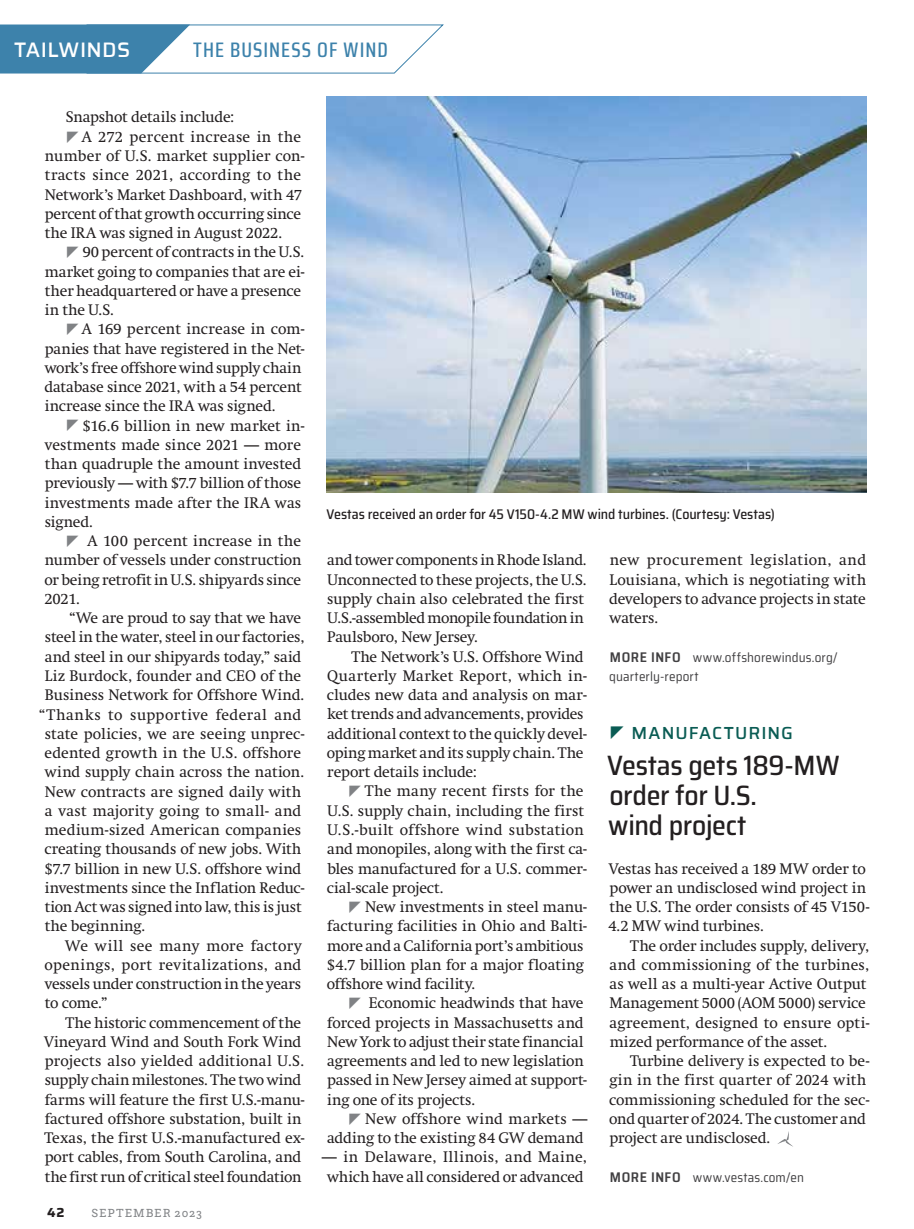
<style>
.page{position:relative;width:914px;height:1229px;background:#fff}
.page>*{position:absolute;margin:0;border:0;box-sizing:border-box;transform-origin:0 0}
.t1{font:500 semi-condensed 28px/29.8px "Saira";letter-spacing:-.015em;color:#231f20}
.t2{font:500 21px "Saira Condensed";letter-spacing:.05em;color:#3d82ab}
.t3{font:500 21px "Saira";letter-spacing:.015em;color:#fff}
.t4{font:500 17.5px "Saira";letter-spacing:.055em;color:#0a5c54}
.t5{font:15.05px/19.2px "Swift";color:#231f20}
.t6{font:15.05px "Swift";letter-spacing:.02em;color:#231f20}
.t7{font:15.05px "Swift";letter-spacing:.03em;color:#231f20}
.t8{font:15.05px "Swift";letter-spacing:.035em;color:#231f20}
.t9{font:15.05px "Swift";letter-spacing:.025em;color:#231f20}
.t10{font:500 semi-condensed 14px "Saira";color:#231f20}
.t11{font:semi-condensed 13.12px/19.2px "Saira";letter-spacing:.01em;color:#414042}
.t12{font:700 13.12px "Saira";color:#231f20}
.t13{font:12.25px "Questa Slab";letter-spacing:.07em;color:#808285}
.s1{font-weight:600;font-size:14px}
</style>
<div class="page">
<svg style="left:777px;top:1131px;width:16px;height:15px"></svg>
<img style="left:326px;top:97px;width:540px;height:395px">
<svg style="left:0;top:24px;width:444px;height:50px"></svg>
<h2 class="t3" style="left:14px;top:33px;width:118px">TAILWINDS</h2>
<h2 class="t2" style="left:193px;top:34px;width:196px">THE BUSINESS OF WIND</h2>
<p class="t5" style="left:66px;top:108px;width:170px">Snapshot details include:</p>
<p class="t9" style="left:82px;top:128px;width:221px">A 272 percent increase in the</p>
<p class="t5" style="left:45px;top:146px;width:261px">number of U.S. market supplier con-</p>
<p class="t6" style="left:45px;top:166px;width:258px">tracts since 2021, according to the</p>
<p class="t5" style="left:45px;top:185px;width:259px">Network’s Market Dashboard, with 47</p>
<p class="t5" style="left:45px;top:204px;width:258px">percent of that growth occurring since</p>
<p class="t5" style="left:45px;top:223px;width:239px">the IRA was signed in August 2022.</p>
<p class="t5" style="left:82px;top:242px;width:223px">90 percent of contracts in the U.S.</p>
<p class="t5" style="left:45px;top:262px;width:261px">market going to companies that are ei-</p>
<p class="t5" style="left:45px;top:281px;width:258px">ther headquartered or have a presence</p>
<p class="t5" style="left:45px;top:300px;width:71px">in the U.S.</p>
<p class="t5" style="left:82px;top:319px;width:224px">A 169 percent increase in com-</p>
<p class="t5" style="left:45px;top:339px;width:261px">panies that have registered in the Net-</p>
<p class="t5" style="left:45px;top:358px;width:258px">work’s free offshore wind supply chain</p>
<p class="t5" style="left:44px;top:377px;width:259px">database since 2021, with a 54 percent</p>
<p class="t5" style="left:45px;top:396px;width:232px">increase since the IRA was signed.</p>
<p class="t5" style="left:83px;top:416px;width:223px">$16.6 billion in new market in-</p>
<p class="t5" style="left:45px;top:435px;width:258px">vestments made since 2021 — more</p>
<p class="t5" style="left:45px;top:454px;width:258px">than quadruple the amount invested</p>
<p class="t5" style="left:45px;top:473px;width:258px">previously — with $7.7 billion of those</p>
<p class="t5" style="left:45px;top:493px;width:258px">investments made after the IRA was</p>
<p class="t5" style="left:45px;top:512px;width:50px">signed.</p>
<p class="t6" style="left:87px;top:532px;width:215px">A 100 percent increase in the</p>
<p class="t5" style="left:45px;top:550px;width:258px">number of vessels under construction</p>
<p class="t5" style="left:44px;top:570px;width:258px">or being retrofit in U.S. shipyards since</p>
<p class="t5" style="left:44px;top:589px;width:37px">2021.</p>
<p class="t5" style="left:69px;top:608px;width:234px">“We are proud to say that we have</p>
<p class="t5" style="left:45px;top:627px;width:261px">steel in the water, steel in our factories,</p>
<p class="t5" style="left:45px;top:647px;width:258px">and steel in our shipyards today,” said</p>
<p class="t5" style="left:45px;top:666px;width:258px">Liz Burdock, founder and CEO of the</p>
<p class="t5" style="left:45px;top:685px;width:261px">Business Network for Offshore Wind.</p>
<p class="t8" style="left:39px;top:705px;width:264px">“Thanks to supportive federal and</p>
<p class="t5" style="left:45px;top:724px;width:261px">state policies, we are seeing unprec-</p>
<p class="t5" style="left:44px;top:743px;width:258px">edented growth in the U.S. offshore</p>
<p class="t5" style="left:45px;top:762px;width:261px">wind supply chain across the nation.</p>
<p class="t5" style="left:45px;top:781px;width:258px">New contracts are signed daily with</p>
<p class="t6" style="left:45px;top:801px;width:258px">a vast majority going to small- and</p>
<p class="t5" style="left:45px;top:820px;width:258px">medium-sized American companies</p>
<p class="t5" style="left:44px;top:839px;width:258px">creating thousands of new jobs. With</p>
<p class="t5" style="left:45px;top:858px;width:258px">$7.7 billion in new U.S. offshore wind</p>
<p class="t5" style="left:45px;top:878px;width:261px">investments since the Inflation Reduc-</p>
<p class="t5" style="left:45px;top:897px;width:258px">tion Act was signed into law, this is just</p>
<p class="t5" style="left:45px;top:916px;width:102px">the beginning.</p>
<p class="t7" style="left:65px;top:936px;width:238px">We will see many more factory</p>
<p class="t7" style="left:44px;top:955px;width:258px">openings, port revitalizations, and</p>
<p class="t5" style="left:45px;top:974px;width:258px">vessels under construction in the years</p>
<p class="t5" style="left:45px;top:993px;width:64px">to come.”</p>
<p class="t5" style="left:65px;top:1012px;width:237px">The historic commencement of the</p>
<p class="t5" style="left:44px;top:1032px;width:259px">Vineyard Wind and South Fork Wind</p>
<p class="t6" style="left:45px;top:1052px;width:261px">projects also yielded additional U.S.</p>
<p class="t5" style="left:45px;top:1070px;width:258px">supply chain milestones. The two wind</p>
<p class="t5" style="left:45px;top:1089px;width:261px">farms will feature the first U.S.-manu-</p>
<p class="t5" style="left:45px;top:1109px;width:258px">factured offshore substation, built in</p>
<p class="t5" style="left:44px;top:1128px;width:262px">Texas, the first U.S.-manufactured ex-</p>
<p class="t5" style="left:45px;top:1147px;width:258px">port cables, from South Carolina, and</p>
<p class="t5" style="left:45px;top:1166px;width:258px">the first run of critical steel foundation</p>
<p class="t12" style="left:47px;top:1202px;width:19px">42</p>
<p class="t13" style="left:92px;top:1205px;width:112px">SEPTEMBER 2023</p>
<p class="t10" style="left:326px;top:504px;width:450px">Vestas received an order for 45 V150-4.2 MW wind turbines. (Courtesy: Vestas)</p>
<p class="t5" style="left:327px;top:550px;width:261px">and tower components in Rhode Island.<br>Unconnected to these projects, the U.S. supply chain also celebrated the first U.S.-assembled monopile foundation in Paulsboro, New Jersey.</p>
<p class="t5" style="left:327px;top:647px;width:262px;text-indent:24px">The Network’s U.S. Offshore Wind Quarterly Market Report, which in&shy;cludes new data and analysis on mar&shy;ket trends and advancements, provides additional context to the quickly devel&shy;oping market and its supply chain. The report details include:</p>
<p class="t5" style="left:327px;top:781px;width:262px;text-indent:38px">The many recent firsts for the U.S. supply chain, including the first U.S.-built offshore wind substation and monopiles, along with the first ca&shy;bles manufactured for a U.S. commer&shy;cial-scale project.</p>
<p class="t5" style="left:327px;top:897px;width:262px;text-indent:38px">New investments in steel manu&shy;facturing facilities in Ohio and Balti&shy;more and a California port’s ambitious $4.7 billion plan for a major floating offshore wind facility.</p>
<p class="t5" style="left:327px;top:993px;width:261px;text-indent:42px">Economic headwinds that have forced projects in Massachusetts and New York to adjust their state financial agreements and led to new legislation passed in New Jersey aimed at support&shy;ing one of its projects.</p>
<p class="t5" style="left:327px;top:1109px;width:262px;text-align:right">New offshore wind markets — adding to the existing 84 GW demand</p>
<p class="t5" style="left:322px;top:1147px;width:266px;text-align:center">— in Delaware, Illinois, and Maine, which have all considered or advanced</p>
<p class="t5" style="left:609px;top:550px;width:258px;text-align:justify">new procurement legislation, and Louisiana, which is negotiating with developers to advance projects in state waters.</p>
<p class="t11" style="left:609px;top:647px;width:230px"><span class="s1">MORE INFO</span> www.offshorewindus.org/ quarterly-report</p>
<p class="t4" style="left:631px;top:719px;width:163px">MANUFACTURING</p>
<h1 class="t1" style="left:607px;top:750px;width:234px">Vestas gets 189-MW order for U.S.<br>wind project</h1>
<p class="t5" style="left:608px;top:858px;width:262px">Vestas has received a 189 MW order to power an undisclosed wind project in the U.S. The order consists of 45 V150-<br>4.2 MW wind turbines.</p>
<p class="t5" style="left:609px;top:935px;width:261px;text-indent:21px">The order includes supply, delivery, and commissioning of the turbines, as well as a multi-year Active Output Management 5000 (AOM 5000) service agreement, designed to ensure opti&shy;mized performance of the asset.</p>
<p class="t5" style="left:609px;top:1051px;width:262px;text-indent:21px">Turbine delivery is expected to be&shy;gin in the first quarter of 2024 with commissioning scheduled for the sec&shy;ond quarter of 2024. The customer and project are undisclosed.</p>
<p class="t11" style="left:610px;top:1167px;width:195px"><span class="s1">MORE INFO</span> www.vestas.com/en</p>
</div>
